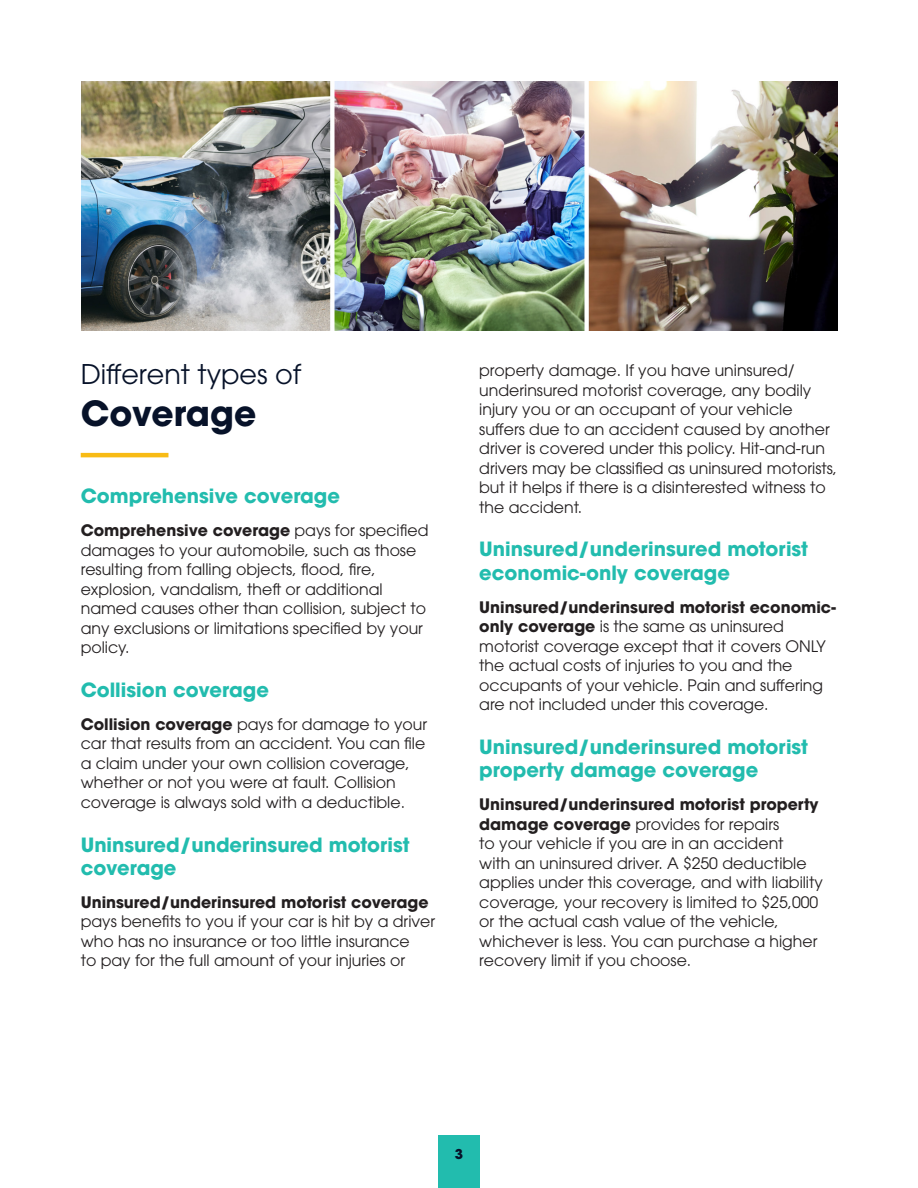
<style>
.page{position:relative;width:918px;height:1188px;background:#fff}
.page>*{position:absolute;margin:0;border:0;box-sizing:border-box;transform-origin:0 0}
.header_test{font:700 34.5px "ITC Avant Garde Pro";color:#071229}
.header_test-2{font:27px "ITC Avant Garde Pro";color:#071229}
.subhead_boldMint{font:700 19.5px/23.4px "ITC Avant Garde Pro";color:#22bcae}
.t1{font:15.75px/19.5px "ITC Avant Garde Pro";color:#231f20}
.t2{font:700 13.5px "ITC Avant Garde Pro";color:#071229}
.s1{font-weight:700}
</style>
<div class="page">
<div style="left:438px;top:1135px;width:42px;height:53px;background:#22bcae"></div>
<hr style="left:81px;top:453px;width:87px;height:4px;background:#f8bb15">
<img style="left:81px;top:82px;width:757px;height:249px">
<p class="header_test-2" style="left:81px;top:358px;width:222px">Different types of</p>
<p class="header_test" style="left:81px;top:390px;width:177px">Coverage</p>
<p class="subhead_boldMint" style="left:81px;top:484px;width:261px">Comprehensive coverage</p>
<p class="t1" style="left:81px;top:521px;width:349px"><span class="s1">Comprehensive coverage</span> pays for specified damages to your automobile, such as those resulting from falling objects, flood, fire, explosion, vandalism, theft or additional named causes other than collision, subject to any exclusions or limitations specified by your policy.</p>
<p class="subhead_boldMint" style="left:81px;top:678px;width:190px">Collision coverage</p>
<p class="t1" style="left:81px;top:714px;width:348px"><span class="s1">Collision coverage</span> pays for damage to your car that results from an accident. You can file a claim under your own collision coverage, whether or not you were at fault. Collision coverage is always sold with a deductible.</p>
<p class="subhead_boldMint" style="left:81px;top:832px;width:330px">Uninsured/underinsured motorist coverage</p>
<p class="t1" style="left:81px;top:892px;width:356px"><span class="s1">Uninsured/underinsured motorist coverage </span>pays benefits to you if your car is hit by a driver who has no insurance or too little insurance<br>to pay for the full amount of your injuries or</p>
<p class="t1" style="left:479px;top:360px;width:360px">property damage. If you have uninsured/ underinsured motorist coverage, any bodily injury you or an occupant of your vehicle suffers due to an accident caused by another driver is covered under this policy. Hit-and-run drivers may be classified as uninsured motorists, but it helps if there is a disinterested witness to the accident.</p>
<p class="subhead_boldMint" style="left:479px;top:537px;width:330px">Uninsured/underinsured motorist economic-only coverage</p>
<p class="t1" style="left:479px;top:597px;width:358px"><span class="s1">Uninsured/underinsured motorist economic&shy;only coverage</span> is the same as uninsured motorist coverage except that it covers ONLY the actual costs of injuries to you and the occupants of your vehicle. Pain and suffering are not included under this coverage.</p>
<p class="subhead_boldMint" style="left:479px;top:735px;width:330px">Uninsured/underinsured motorist property damage coverage</p>
<p class="t1" style="left:479px;top:795px;width:345px"><span class="s1">Uninsured/underinsured motorist property damage coverage</span> provides for repairs<br>to your vehicle if you are in an accident<br>with an uninsured driver. A $250 deductible applies under this coverage, and with liability coverage, your recovery is limited to $25,000 or the actual cash value of the vehicle, whichever is less. You can purchase a higher recovery limit if you choose.</p>
<p class="t2" style="left:455px;top:1145px;width:10px">3</p>
</div>
